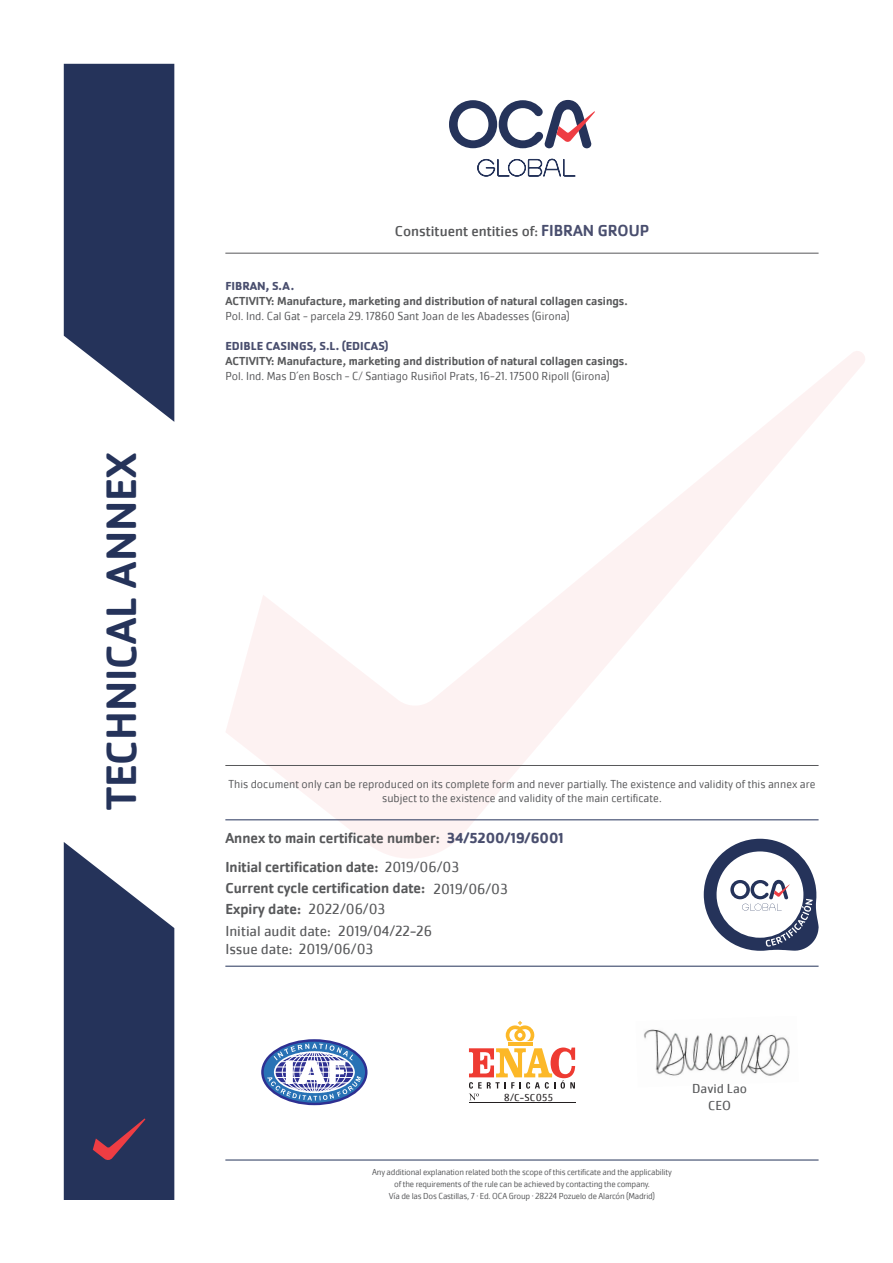
<style>
.page{position:relative;width:893px;height:1263px;background:#fff}
.page>*{position:absolute;margin:0;border:0;box-sizing:border-box;transform-origin:0 0}
.t1{font:500 43.95px "Cachet Pro";color:#25335a}
.t2{font:500 15px "Cachet Pro";color:#57585a}
.t3{font:15px "Cachet Pro";color:#57585a}
.t4{font:15px "Cachet Pro";color:#57585a}
.t5{font:700 15px "Cachet Pro";color:#494e6e}
.t6{font:13.5px "Cachet Pro";color:#57585a}
.t7{font:300 12px/14.4px "Cachet Pro";color:#57585a;text-align:center}
.t8{font:500 12px "Cachet Pro";color:#57585a}
.t9{font:700 12px "Cachet Pro";color:#494e6e}
.t10{font:10.5px "Cachet Pro";letter-spacing:.025em;color:#231f20}
.t11{font:300 9px "Cachet Pro";letter-spacing:-.02em;color:#57585a}
.s1{font-size:13.5px}
.s2{font-weight:500;font-size:16.5px;color:#494e6e}
.s3{font-weight:400}
</style>
<div class="page">
<svg style="left:225px;top:351px;width:640px;height:507px"></svg>
<svg style="left:64px;top:64px;width:110px;height:358px;background:#3f4b6d"></svg>
<svg style="left:449px;top:100px;width:146px;height:48px"></svg>
<svg style="left:477px;top:159px;width:99px;height:18px"></svg>
<svg style="left:64px;top:842px;width:110px;height:358px;background:#414b6d"></svg>
<hr style="left:508px;top:1042px;width:24px;height:4px;background:#fcb828">
<svg style="left:506px;top:1021px;width:28px;height:20px"></svg>
<hr style="left:469px;top:1102px;width:106px;height:1px;background:#231f20">
<svg style="left:469px;top:1047px;width:106px;height:53px"></svg>
<svg style="left:262px;top:1040px;width:104px;height:64px"></svg>
<div style="left:261px;top:1039px;width:106px;height:66px;border:2px solid #2e3092;border-radius:50%"></div>
<svg style="left:267px;top:1043px;width:94px;height:57px"></svg>
<hr style="left:225px;top:819px;width:594px;height:1px;background:#25335a">
<hr style="left:225px;top:966px;width:594px;height:1px;background:#25335a">
<svg style="left:704px;top:839px;width:115px;height:112px"></svg>
<hr style="left:225px;top:1160px;width:594px;height:1px;background:#25335a">
<img style="left:644px;top:1029px;width:146px;height:47px">
<hr style="left:225px;top:765px;width:594px;height:1px;background:#57585a">
<hr style="left:225px;top:253px;width:594px;height:1px;background:#57585a">
<p class="t1" style="left:96px;top:810px;width:359px;rotate:-90deg">TECHNICAL ANNEX</p>
<p class="t4" style="left:395px;top:223px;width:256px">Constituent entities of<span class="s1">:</span> <span class="s2">FIBRAN GROUP</span></p>
<p class="t9" style="left:225px;top:278px;width:70px">FIBRAN, S.A.</p>
<p class="t8" style="left:225px;top:294px;width:404px">ACTIVITY: Manufacture, marketing and distribution of natural collagen casings.</p>
<p class="t7" style="left:225px;top:309px;width:346px">Pol. Ind. Cal Gat - parcela 29. 17860 Sant Joan de les Abadesses (Girona)</p>
<p class="t9" style="left:225px;top:338px;width:165px">EDIBLE CASINGS, S.L. (EDICAS)</p>
<p class="t8" style="left:225px;top:354px;width:404px">ACTIVITY: Manufacture, marketing and distribution of natural collagen casings.</p>
<p class="t7" style="left:225px;top:369px;width:386px">Pol. Ind. Mas D´en Bosch - C/ Santiago Rusiñol Prats, 16-21. 17500 Ripoll (Girona)</p>
<p class="t7" style="left:228px;top:777px;width:588px">This document only can be reproduced on its complete form and never partially. The existence and validity of this annex are subject to the existence and validity of the main certificate.</p>
<p class="t2" style="left:225px;top:829px;width:216px">Annex to main certificate number:</p>
<p class="t5" style="left:447px;top:828px;width:118px">34/5200/19/6001</p>
<p class="t2" style="left:225px;top:858px;width:235px">Initial certification date: <span class="s3">2019/06/03</span></p>
<p class="t3" style="left:433px;top:879px;width:76px">2019/06/03</p>
<p class="t2" style="left:225px;top:879px;width:201px">Current cycle certification date:</p>
<p class="t2" style="left:225px;top:900px;width:77px">Expiry date:</p>
<p class="t3" style="left:308px;top:900px;width:78px">2022/06/03</p>
<p class="t3" style="left:338px;top:922px;width:95px">2019/04/22-26</p>
<p class="t3" style="left:225px;top:940px;width:149px">Issue date: 2019/06/03</p>
<p class="t3" style="left:225px;top:922px;width:107px">Initial audit date:</p>
<p class="t10" style="left:504px;top:1091px;width:50px">8/C-SC055</p>
<p class="t6" style="left:692px;top:1080px;width:56px">David Lao</p>
<p class="t6" style="left:708px;top:1097px;width:24px">CEO</p>
<p class="t11" style="left:372px;top:1166px;width:301px">Any additional explanation related both the scope of this certificate and the applicability</p>
<p class="t11" style="left:394px;top:1178px;width:257px">of the requirements of the rule can be achieved by contacting the company.</p>
<p class="t11" style="left:389px;top:1190px;width:268px">Vía de las Dos Castillas, 7 · Ed. OCA Group · 28224 Pozuelo de Alarcón (Madrid)</p>
</div>
